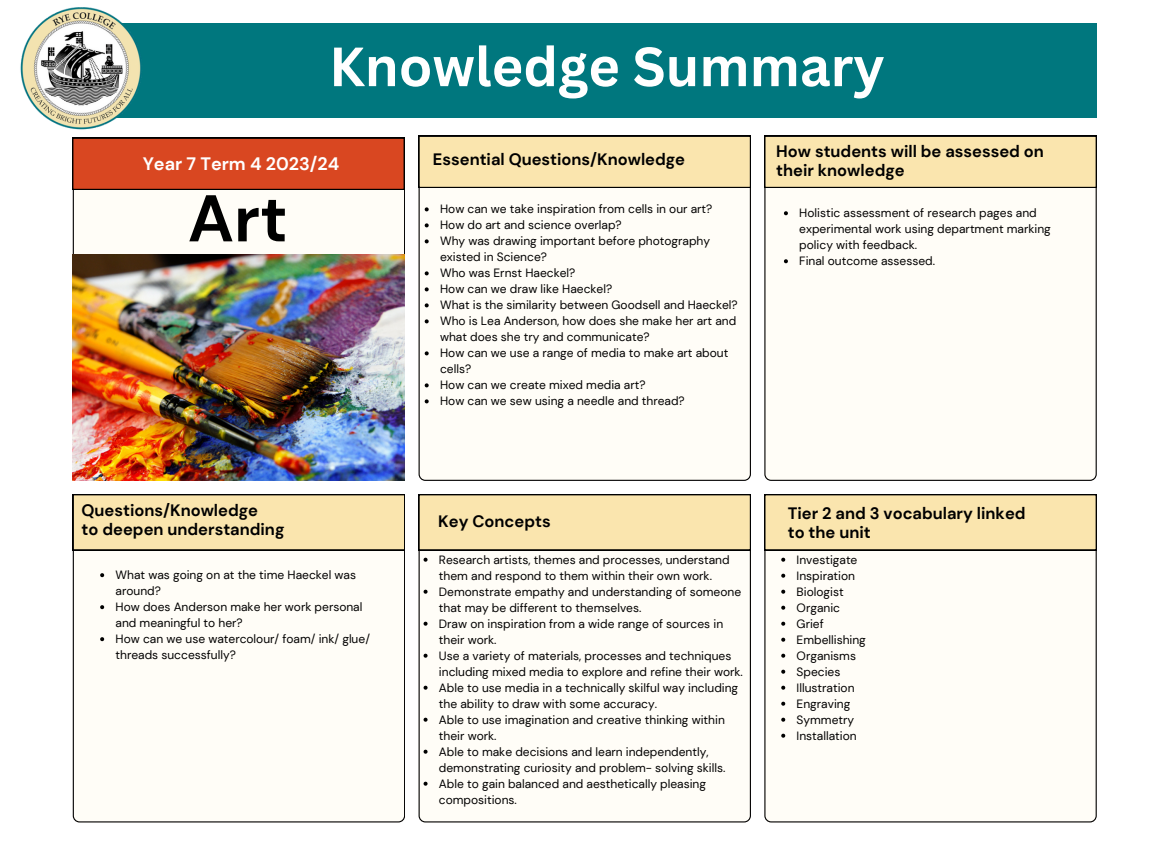
<style>
.page{position:relative;width:1152px;height:864px;background:#fff}
.page>*{position:absolute;margin:0;border:0;box-sizing:border-box;transform-origin:0 0}
.t1{font:700 65.85px "DM Sans";color:#000}
.t2{font:700 54px "Canva Sans";color:#fff}
.t3{font:700 18px "DM Sans";color:#fff}
.t4{font:700 16.5px/19.2px "DM Sans";color:#000}
.t5{font:12px/16px "DM Sans";color:#000}
</style>
<div class="page">
<div style="left:145px;top:24px;width:952px;height:93px;background:#00777e"></div>
<svg style="left:73px;top:550px;width:332px;height:272px"></svg>
<svg style="left:419px;top:188px;width:331px;height:293px"></svg>
<svg style="left:419px;top:550px;width:331px;height:272px"></svg>
<svg style="left:764px;top:188px;width:332px;height:293px"></svg>
<svg style="left:764px;top:550px;width:332px;height:272px"></svg>
<div style="left:72px;top:138px;width:332px;height:52px;background:#d94721"></div>
<div style="left:73px;top:494px;width:332px;height:56px;background:#fae5ae"></div>
<div style="left:419px;top:136px;width:331px;height:52px;background:#fae5ae"></div>
<div style="left:419px;top:494px;width:331px;height:56px;background:#fae5ae"></div>
<div style="left:764px;top:136px;width:332px;height:52px;background:#fae5ae"></div>
<div style="left:764px;top:494px;width:332px;height:56px;background:#fae5ae"></div>
<img style="left:20px;top:7px;width:125px;height:123px">
<img style="left:73px;top:254px;width:332px;height:227px">
<svg style="left:100px;top:573px;width:4px;height:4px"></svg>
<svg style="left:100px;top:605px;width:4px;height:4px"></svg>
<svg style="left:100px;top:637px;width:4px;height:4px"></svg>
<svg style="left:425px;top:207px;width:4px;height:4px"></svg>
<svg style="left:425px;top:223px;width:4px;height:4px"></svg>
<svg style="left:425px;top:239px;width:4px;height:4px"></svg>
<svg style="left:425px;top:271px;width:4px;height:4px"></svg>
<svg style="left:425px;top:287px;width:4px;height:4px"></svg>
<svg style="left:425px;top:303px;width:4px;height:4px"></svg>
<svg style="left:425px;top:319px;width:4px;height:4px"></svg>
<svg style="left:425px;top:351px;width:4px;height:4px"></svg>
<svg style="left:425px;top:383px;width:4px;height:4px"></svg>
<svg style="left:425px;top:399px;width:4px;height:4px"></svg>
<svg style="left:424px;top:558px;width:4px;height:4px"></svg>
<svg style="left:424px;top:590px;width:4px;height:4px"></svg>
<svg style="left:424px;top:622px;width:4px;height:4px"></svg>
<svg style="left:424px;top:654px;width:4px;height:4px"></svg>
<svg style="left:424px;top:686px;width:4px;height:4px"></svg>
<svg style="left:424px;top:718px;width:4px;height:4px"></svg>
<svg style="left:424px;top:750px;width:4px;height:4px"></svg>
<svg style="left:424px;top:782px;width:4px;height:4px"></svg>
<svg style="left:784px;top:211px;width:4px;height:4px"></svg>
<svg style="left:784px;top:259px;width:4px;height:4px"></svg>
<svg style="left:781px;top:558px;width:4px;height:4px"></svg>
<svg style="left:781px;top:574px;width:4px;height:4px"></svg>
<svg style="left:781px;top:590px;width:4px;height:4px"></svg>
<svg style="left:781px;top:606px;width:4px;height:4px"></svg>
<svg style="left:781px;top:622px;width:4px;height:4px"></svg>
<svg style="left:781px;top:638px;width:4px;height:4px"></svg>
<svg style="left:781px;top:654px;width:4px;height:4px"></svg>
<svg style="left:781px;top:670px;width:4px;height:4px"></svg>
<svg style="left:781px;top:686px;width:4px;height:4px"></svg>
<svg style="left:781px;top:702px;width:4px;height:4px"></svg>
<svg style="left:781px;top:718px;width:4px;height:4px"></svg>
<svg style="left:781px;top:734px;width:4px;height:4px"></svg>
<h3 class="t2" style="left:329px;top:28px;width:557px">Knowledge Summary</h3>
<h1 class="t3" style="left:143px;top:152px;width:198px">Year 7 Term 4 2023/24</h1>
<p class="t1" style="left:188px;top:176px;width:102px">Art</p>
<p class="t4" style="left:82px;top:501px;width:204px">Questions/Knowledge<br>to deepen understanding</p>
<p class="t5" style="left:116px;top:567px;width:242px">What was going on at the time Haeckel was around?</p>
<p class="t5" style="left:116px;top:599px;width:248px">How does Anderson make her work personal and meaningful to her?</p>
<p class="t5" style="left:116px;top:631px;width:256px">How can we use watercolour/ foam/ ink/ glue/ threads successfully?</p>
<h3 class="t4" style="left:433px;top:150px;width:254px">Essential Questions/Knowledge</h3>
<p class="t5" style="left:440px;top:201px;width:274px">How can we take inspiration from cells in our art?</p>
<p class="t5" style="left:440px;top:217px;width:183px">How do art and science overlap?</p>
<p class="t5" style="left:440px;top:233px;width:272px">Why was drawing important before photography existed in Science?</p>
<p class="t5" style="left:440px;top:265px;width:137px">Who was Ernst Haeckel?</p>
<p class="t5" style="left:440px;top:281px;width:174px">How can we draw like Haeckel?</p>
<h3 class="t5" style="left:440px;top:297px;width:299px">What is the similarity between Goodsell and Haeckel?</h3>
<p class="t5" style="left:440px;top:313px;width:298px">Who is Lea Anderson, how does she make her art and what does she try and communicate?</p>
<p class="t5" style="left:440px;top:345px;width:290px">How can we use a range of media to make art about cells?</p>
<h3 class="t5" style="left:440px;top:377px;width:207px">How can we create mixed media art?</h3>
<p class="t5" style="left:440px;top:393px;width:246px">How can we sew using a needle and thread?</p>
<p class="t4" style="left:776px;top:142px;width:269px">How students will be assessed on their knowledge</p>
<p class="t5" style="left:799px;top:205px;width:253px">Holistic assessment of research pages and experimental work using department marking policy with feedback.</p>
<p class="t5" style="left:799px;top:253px;width:137px">Final outcome assessed.</p>
<p class="t4" style="left:438px;top:512px;width:114px">Key Concepts</p>
<p class="t5" style="left:439px;top:552px;width:292px">Research artists, themes and processes, understand them and respond to them within their own work.</p>
<p class="t5" style="left:439px;top:584px;width:304px">Demonstrate empathy and understanding of someone that may be different to themselves.</p>
<h3 class="t5" style="left:439px;top:616px;width:286px">Draw on inspiration from a wide range of sources in their work.</h3>
<p class="t5" style="left:439px;top:648px;width:305px">Use a variety of materials, processes and techniques including mixed media to explore and refine their work.</p>
<p class="t5" style="left:439px;top:680px;width:301px">Able to use media in a technically skilful way including the ability to draw with some accuracy.</p>
<p class="t5" style="left:439px;top:712px;width:287px">Able to use imagination and creative thinking within their work.</p>
<p class="t5" style="left:439px;top:744px;width:288px">Able to make decisions and learn independently, demonstrating curiosity and problem- solving skills.</p>
<p class="t5" style="left:439px;top:776px;width:269px">Able to gain balanced and aesthetically pleasing compositions.</p>
<p class="t4" style="left:788px;top:504px;width:239px">Tier 2 and 3 vocabulary linked to the unit</p>
<p class="t5" style="left:797px;top:552px;width:62px">Investigate</p>
<h3 class="t5" style="left:797px;top:568px;width:60px">Inspiration</h3>
<p class="t5" style="left:797px;top:584px;width:49px">Biologist</p>
<p class="t5" style="left:797px;top:600px;width:45px">Organic</p>
<p class="t5" style="left:797px;top:616px;width:29px">Grief</p>
<p class="t5" style="left:797px;top:632px;width:71px">Embellishing</p>
<p class="t5" style="left:797px;top:648px;width:61px">Organisms</p>
<p class="t5" style="left:797px;top:664px;width:45px">Species</p>
<p class="t5" style="left:797px;top:680px;width:59px">Illustration</p>
<p class="t5" style="left:797px;top:696px;width:55px">Engraving</p>
<p class="t5" style="left:797px;top:712px;width:59px">Symmetry</p>
<p class="t5" style="left:797px;top:728px;width:62px">Installation</p>
</div>
